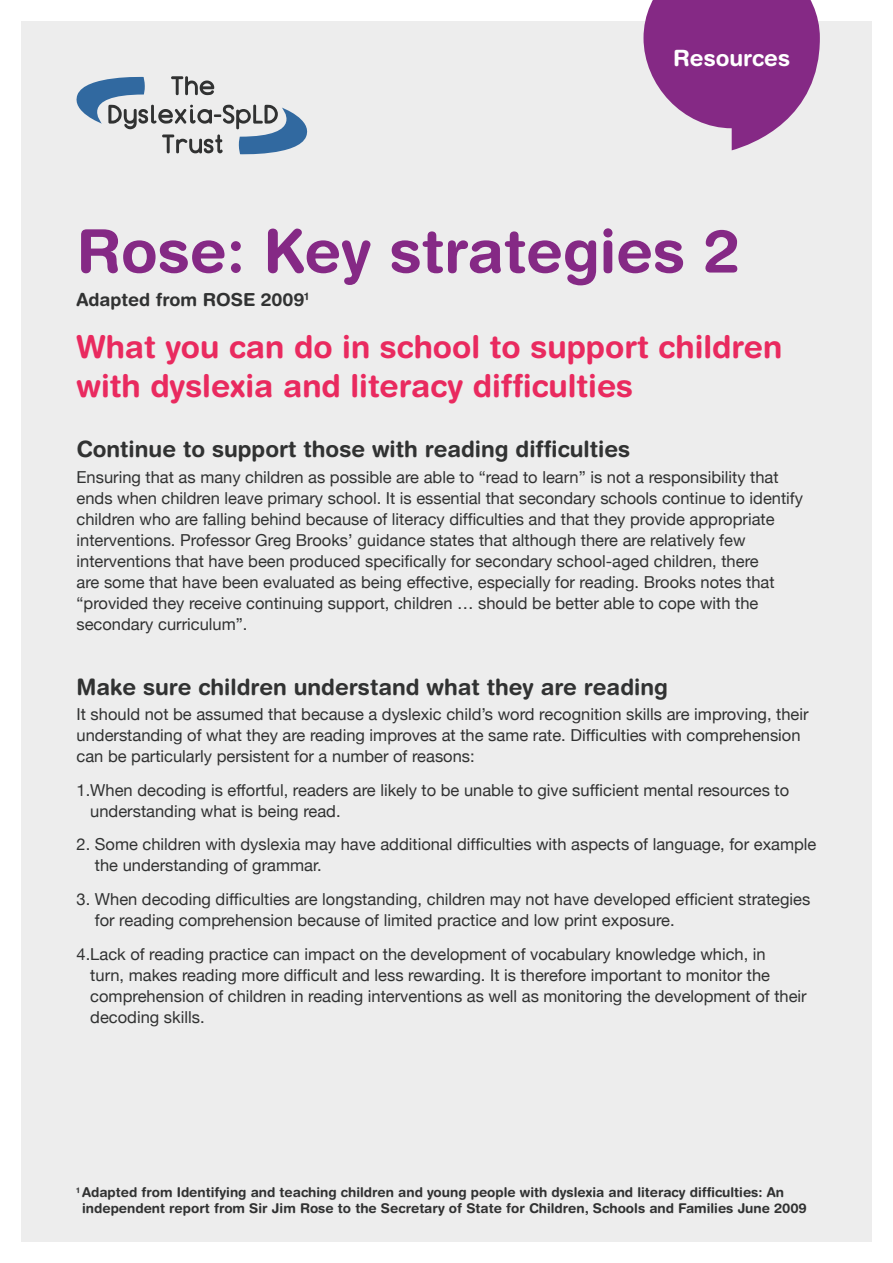
<style>
.page{position:relative;width:893px;height:1263px;background:#fff}
.page>*{position:absolute;margin:0;border:0;box-sizing:border-box;transform-origin:0 0}
.Main_Header{font:700 60px "Helvetica Rounded";color:#852985}
.Sub_Heading{font:700 31.5px/39px "Helvetica Rounded";color:#e92a5f}
.Body_Heading{font:700 22.5px "Helvetica Rounded";color:#313232}
.t1{font:700 22.5px "Helvetica Rounded";color:#fff}
.Body{font:700 18px "Helvetica Rounded";color:#313232}
.Body-2{font:16.5px/21px "Helvetica Neue";color:#313232}
.Main_Header-2{font:700 13.5px/16.2px "Helvetica Rounded";color:#313232}
</style>
<div class="page">
<div style="left:21px;top:21px;width:851px;height:1221px;background:#ededed"></div>
<svg style="left:76px;top:76px;width:232px;height:79px"></svg>
<svg style="left:643px;top:0;width:177px;height:150px"></svg>
<h3 class="t1" style="left:673px;top:44px;width:118px">Resources</h3>
<p class="Main_Header" style="left:77px;top:215px;width:664px">Rose: Key strategies 2</p>
<p class="Body" style="left:77px;top:288px;width:234px">Adapted from ROSE 2009<sup>1</sup></p>
<p class="Sub_Heading" style="left:77px;top:326px;width:707px">What you can do in school to support children with dyslexia and literacy difficulties</p>
<p class="Body_Heading" style="left:77px;top:436px;width:555px">Continue to support those with reading difficulties</p>
<p class="Body-2" style="left:77px;top:466px;width:728px">Ensuring that as many children as possible are able to “read to learn” is not a responsibility that ends when children leave primary school. It is essential that secondary schools continue to identify children who are falling behind because of literacy difficulties and that they provide appropriate interventions. Professor Greg Brooks’ guidance states that although there are relatively few interventions that have been produced specifically for secondary school-aged children, there<br>are some that have been evaluated as being effective, especially for reading. Brooks notes that “provided they receive continuing support, children … should be better able to cope with the secondary curriculum”.</p>
<p class="Body_Heading" style="left:77px;top:673px;width:593px">Make sure children understand what they are reading</p>
<p class="Body-2" style="left:77px;top:703px;width:733px">It should not be assumed that because a dyslexic child’s word recognition skills are improving, their understanding of what they are reading improves at the same rate. Difficulties with comprehension can be particularly persistent for a number of reasons:</p>
<p class="Body-2" style="left:90px;top:779px;width:700px;text-indent:-14px">1.When decoding is effortful, readers are likely to be unable to give sufficient mental resources to understanding what is being read.</p>
<p class="Body-2" style="left:95px;top:834px;width:723px;text-indent:-18px">2. Some children with dyslexia may have additional difficulties with aspects of language, for example the understanding of grammar.</p>
<p class="Body-2" style="left:95px;top:889px;width:717px;text-indent:-18px">3. When decoding difficulties are longstanding, children may not have developed efficient strategies for reading comprehension because of limited practice and low print exposure.</p>
<p class="Body-2" style="left:90px;top:943px;width:718px;text-indent:-14px">4.Lack of reading practice can impact on the development of vocabulary knowledge which, in<br>turn, makes reading more difficult and less rewarding. It is therefore important to monitor the comprehension of children in reading interventions as well as monitoring the development of their decoding skills.</p>
<p class="Main_Header-2" style="left:82px;top:1184px;width:726px;text-indent:-6px"><sup>1</sup> Adapted from Identifying and teaching children and young people with dyslexia and literacy difficulties: An independent report from Sir Jim Rose to the Secretary of State for Children, Schools and Families June 2009</p>
</div>
